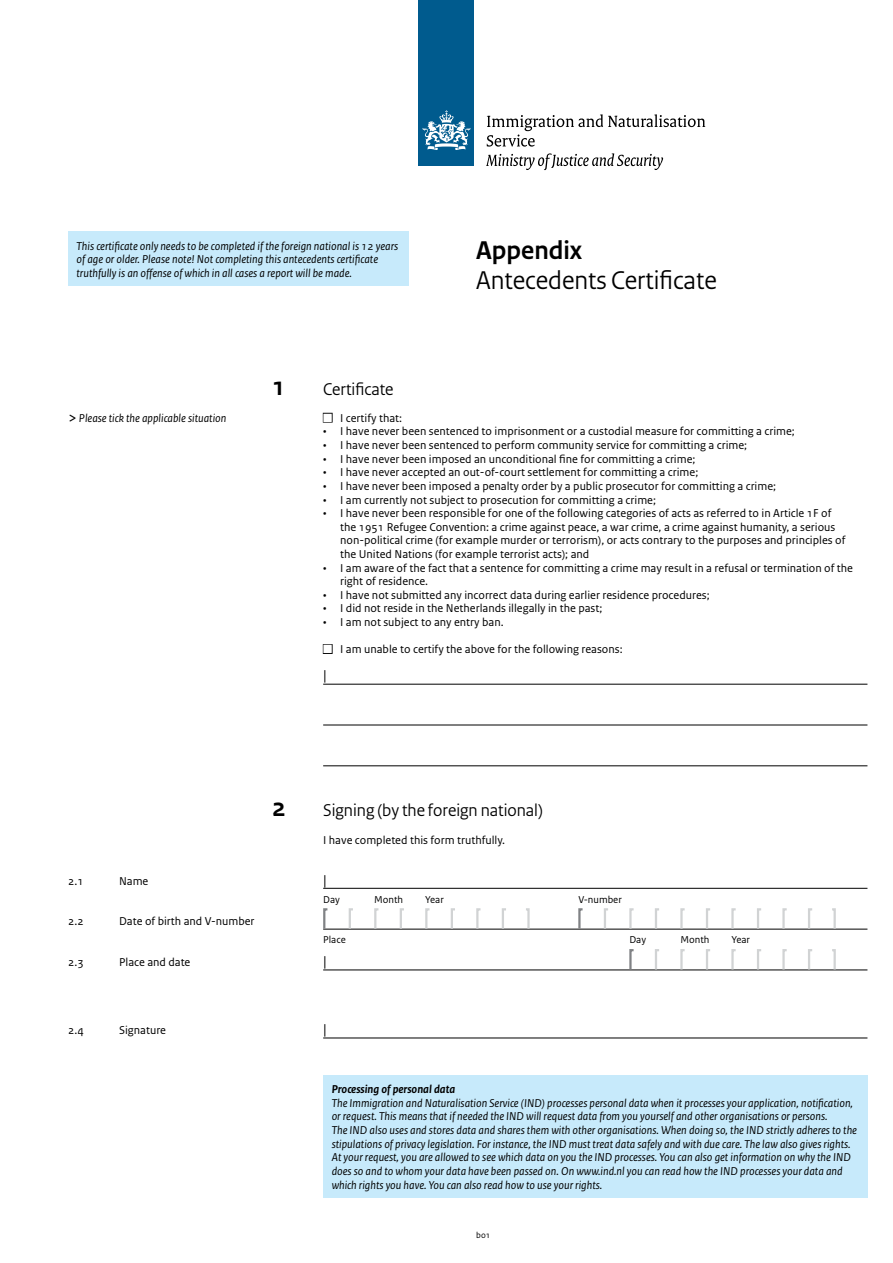
<style>
.page{position:relative;width:893px;height:1263px;background:#fff}
.page>*{position:absolute;margin:0;border:0;box-sizing:border-box;transform-origin:0 0}
.t1{font:27px "Rijksoverheid Sans Heading";color:#000}
.t2{font:700 27px "Rijksoverheid Sans Heading";color:#000}
.t3{font:18px "Rijksoverheid Sans Heading";color:#000}
.t4{font:15px "Rijksoverheid Sans Text";color:#000}
.t5{font:12px/13.6px "Rijksoverheid Sans Text";color:#000}
.t6{font:italic 12px/13.6px "Rijksoverheid Sans Text";color:#000}
.t7{font:italic 700 12px "Rijksoverheid Sans Text";color:#000}
.t8{font:10.5px "Rijksoverheid Sans Text";color:#000}
.t9{font:9px "Rijksoverheid Sans Text";color:#000}
.s1{font-style:normal;font-size:16.5px}
.s2{color:#fff}
</style>
<div class="page">
<div style="left:419px;top:0;width:55px;height:166px;background:#005b8e"></div>
<svg style="left:423px;top:110px;width:47px;height:40px"></svg>
<svg style="left:487px;top:114px;width:218px;height:33px"></svg>
<svg style="left:486px;top:153px;width:177px;height:17px"></svg>
<hr style="left:323px;top:684px;width:544px;height:1px;background:#000">
<hr style="left:323px;top:725px;width:544px;height:1px;background:#000">
<hr style="left:323px;top:765px;width:544px;height:1px;background:#000">
<div style="left:323px;top:413px;width:10px;height:10px;border:2px solid #000"></div>
<div style="left:323px;top:644px;width:10px;height:10px;border:2px solid #000"></div>
<hr style="left:323px;top:888px;width:544px;height:1px;background:#000">
<hr style="left:323px;top:929px;width:544px;height:1px;background:#000">
<hr style="left:323px;top:969px;width:544px;height:1px;background:#000">
<hr style="left:323px;top:1037px;width:544px;height:1px;background:#000">
<svg style="left:323px;top:908px;width:7px;height:22px"></svg>
<svg style="left:348px;top:908px;width:7px;height:22px"></svg>
<svg style="left:450px;top:908px;width:7px;height:22px"></svg>
<svg style="left:475px;top:908px;width:8px;height:22px"></svg>
<svg style="left:501px;top:908px;width:7px;height:22px"></svg>
<svg style="left:399px;top:908px;width:7px;height:22px"></svg>
<svg style="left:524px;top:908px;width:7px;height:22px"></svg>
<svg style="left:373px;top:908px;width:8px;height:22px"></svg>
<svg style="left:424px;top:908px;width:8px;height:22px"></svg>
<svg style="left:577px;top:908px;width:8px;height:22px"></svg>
<svg style="left:679px;top:908px;width:8px;height:22px"></svg>
<svg style="left:603px;top:908px;width:7px;height:22px"></svg>
<svg style="left:705px;top:908px;width:7px;height:22px"></svg>
<svg style="left:628px;top:908px;width:8px;height:22px"></svg>
<svg style="left:730px;top:908px;width:8px;height:22px"></svg>
<svg style="left:756px;top:908px;width:7px;height:22px"></svg>
<svg style="left:781px;top:908px;width:8px;height:22px"></svg>
<svg style="left:654px;top:908px;width:7px;height:22px"></svg>
<svg style="left:830px;top:908px;width:7px;height:22px"></svg>
<svg style="left:807px;top:908px;width:7px;height:22px"></svg>
<svg style="left:628px;top:949px;width:8px;height:22px"></svg>
<svg style="left:654px;top:949px;width:7px;height:22px"></svg>
<svg style="left:756px;top:949px;width:7px;height:22px"></svg>
<svg style="left:781px;top:949px;width:8px;height:22px"></svg>
<svg style="left:807px;top:949px;width:7px;height:22px"></svg>
<svg style="left:705px;top:949px;width:7px;height:22px"></svg>
<svg style="left:830px;top:949px;width:7px;height:22px"></svg>
<svg style="left:679px;top:949px;width:8px;height:22px"></svg>
<svg style="left:730px;top:949px;width:8px;height:22px"></svg>
<div style="left:323px;top:1075px;width:544px;height:122px;background:#c7eafb"></div>
<div style="left:68px;top:231px;width:340px;height:55px;background:#c7eafb"></div>
<p class="t6" style="left:77px;top:239px;width:323px">This certificate only needs to be completed if the foreign national is 12 years of age or older. Please note! Not completing this antecedents certificate truthfully is an offense of which in all cases a report will be made.</p>
<h1 class="t2" style="left:272px;top:371px;width:15px">1</h1>
<h2 class="t3" style="left:323px;top:378px;width:72px">Certificate</h2>
<h1 class="t2" style="left:476px;top:235px;width:108px">Appendix</h1>
<h1 class="t1" style="left:476px;top:264px;width:242px">Antecedents Certificate</h1>
<p class="t6" style="left:68px;top:411px;width:160px"><span class="s1">&gt;</span> Please tick the applicable situation</p>
<p class="t5" style="left:323px;top:411px;width:81px"><span class="s2">■</span> I certify that:</p>
<p class="t5" style="left:323px;top:425px;width:473px">• I have never been sentenced to imprisonment or a custodial measure for committing a crime;</p>
<p class="t5" style="left:323px;top:438px;width:425px">• I have never been sentenced to perform community service for committing a crime;</p>
<p class="t5" style="left:323px;top:452px;width:374px">• I have never been imposed an unconditional fine for committing a crime;</p>
<p class="t5" style="left:323px;top:466px;width:377px">• I have never accepted an out-of-court settlement for committing a crime;</p>
<p class="t5" style="left:323px;top:479px;width:454px">• I have never been imposed a penalty order by a public prosecutor for committing a crime;</p>
<p class="t5" style="left:323px;top:493px;width:334px">• I am currently not subject to prosecution for committing a crime;</p>
<p class="t5" style="left:340px;top:507px;width:507px;text-indent:-17px">• I have never been responsible for one of the following categories of acts as referred to in Article 1F of the 1951 Refugee Convention: a crime against peace, a war crime, a crime against humanity, a serious non-political crime (for example murder or terrorism), or acts contrary to the purposes and principles of the United Nations (for example terrorist acts); and</p>
<p class="t5" style="left:340px;top:561px;width:514px;text-indent:-17px">• I am aware of the fact that a sentence for committing a crime may result in a refusal or termination of the right of residence.</p>
<p class="t5" style="left:323px;top:588px;width:388px">• I have not submitted any incorrect data during earlier residence procedures;</p>
<p class="t5" style="left:323px;top:602px;width:281px">• I did not reside in the Netherlands illegally in the past;</p>
<p class="t5" style="left:323px;top:615px;width:182px">• I am not subject to any entry ban.</p>
<p class="t5" style="left:323px;top:643px;width:301px"><span class="s2">■</span> I am unable to certify the above for the following reasons:</p>
<p class="t4" style="left:323px;top:667px;width:5px">|</p>
<p class="t5" style="left:68px;top:874px;width:17px">2.1</p>
<p class="t5" style="left:119px;top:874px;width:31px">Name</p>
<p class="t5" style="left:68px;top:915px;width:17px">2.2</p>
<p class="t5" style="left:119px;top:915px;width:137px">Date of birth and V-number</p>
<p class="t5" style="left:68px;top:956px;width:17px">2.3</p>
<p class="t5" style="left:119px;top:956px;width:73px">Place and date</p>
<h1 class="t2" style="left:272px;top:792px;width:15px">2</h1>
<h2 class="t3" style="left:323px;top:800px;width:221px">Signing (by the foreign national)</h2>
<p class="t5" style="left:323px;top:833px;width:183px">I have completed this form truthfully.</p>
<p class="t4" style="left:323px;top:871px;width:5px">|</p>
<p class="t8" style="left:323px;top:893px;width:18px">Day</p>
<p class="t8" style="left:374px;top:893px;width:31px">Month</p>
<p class="t8" style="left:425px;top:893px;width:20px">Year</p>
<p class="t8" style="left:578px;top:893px;width:45px">V-number</p>
<p class="t8" style="left:323px;top:934px;width:24px">Place</p>
<p class="t8" style="left:629px;top:934px;width:18px">Day</p>
<p class="t8" style="left:680px;top:934px;width:31px">Month</p>
<p class="t8" style="left:731px;top:934px;width:20px">Year</p>
<p class="t4" style="left:323px;top:953px;width:5px">|</p>
<p class="t5" style="left:68px;top:1024px;width:17px">2.4</p>
<p class="t5" style="left:119px;top:1024px;width:49px">Signature</p>
<p class="t4" style="left:323px;top:1021px;width:5px">|</p>
<p class="t7" style="left:332px;top:1082px;width:125px">Processing of personal data</p>
<p class="t6" style="left:332px;top:1096px;width:527px">The Immigration and Naturalisation Service (IND) processes personal data when it processes your application, notification, or request. This means that if needed the IND will request data from you yourself and other organisations or persons.<br>The IND also uses and stores data and shares them with other organisations. When doing so, the IND strictly adheres to the stipulations of privacy legislation. For instance, the IND must treat data safely and with due care. The law also gives rights.<br>At your request, you are allowed to see which data on you the IND processes. You can also get information on why the IND does so and to whom your data have been passed on. On www.ind.nl you can read how the IND processes your data and which rights you have. You can also read how to use your rights.</p>
<p class="t9" style="left:476px;top:1230px;width:16px">b01</p>
</div>
